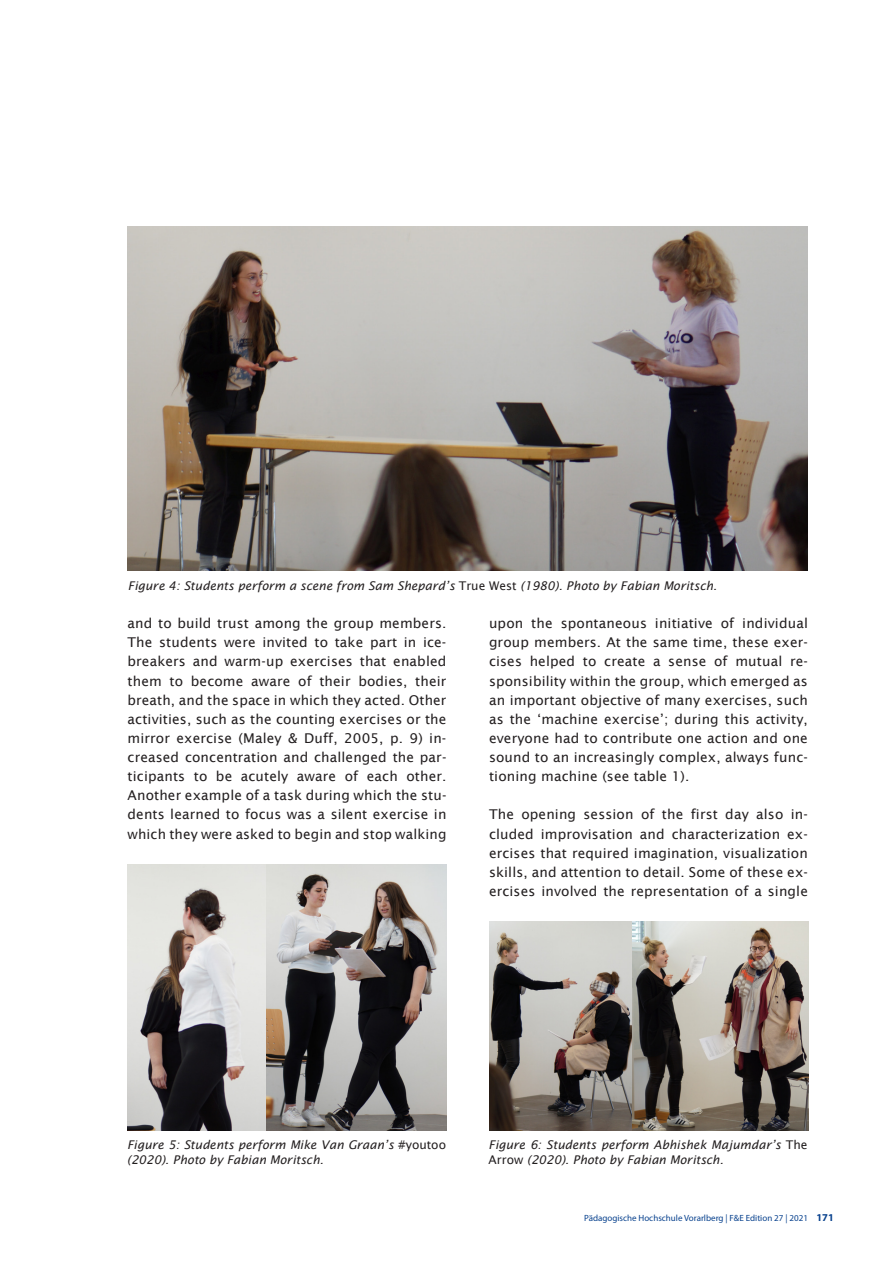
<style>
.page{position:relative;width:893px;height:1263px;background:#fff}
.page>*{position:absolute;margin:0;border:0;box-sizing:border-box;transform-origin:0 0}
.Fließtext{font:13.5px/19.2px "Lucida Sans";letter-spacing:.01em;color:#231f20;text-align:justify}
.Bildunterschrift{font:italic 12px/15px "Lucida Sans";color:#231f20}
.t1{font:9px "Myriad Pro";color:#09428e}
.s1{font-style:normal}
.s2{font-weight:700;font-size:10.5px}
</style>
<div class="page">
<img style="left:489px;top:921px;width:144px;height:210px">
<img style="left:128px;top:226px;width:680px;height:345px">
<img style="left:633px;top:921px;width:175px;height:210px">
<img style="left:266px;top:864px;width:180px;height:267px">
<img style="left:128px;top:864px;width:138px;height:267px">
<p class="Bildunterschrift" style="left:128px;top:578px;width:590px">Figure 4: Students perform a scene from Sam Shepard’s <span class="s1">True West</span> (1980). Photo by Fabian Moritsch.</p>
<p class="Fließtext" style="left:128px;top:614px;width:320px">and to build trust among the group members.<br>The students were invited to take part in ice&shy;breakers and warm-up exercises that enabled them to become aware of their bodies, their breath, and the space in which they acted. Other activities, such as the counting exercises or the mirror exercise (Maley &amp; Duff, 2005, p. 9) in&shy;creased concentration and challenged the par&shy;ticipants to be acutely aware of each other.<br>Another example of a task during which the stu&shy;dents learned to focus was a silent exercise in which they were asked to begin and stop walking</p>
<p class="Fließtext" style="left:489px;top:614px;width:320px">upon the spontaneous initiative of individual group members. At the same time, these exer&shy;cises helped to create a sense of mutual re&shy;sponsibility within the group, which emerged as an important objective of many exercises, such as the ‘machine exercise’; during this activity, everyone had to contribute one action and one sound to an increasingly complex, always func&shy;tioning machine (see table 1).</p>
<p class="Fließtext" style="left:489px;top:805px;width:320px">The opening session of the first day also in&shy;cluded improvisation and characterization ex&shy;ercises that required imagination, visualization skills, and attention to detail. Some of these ex&shy;ercises involved the representation of a single</p>
<p class="Bildunterschrift" style="left:127px;top:1137px;width:320px">Figure 5: Students perform Mike Van Graan’s <span class="s1">#youtoo </span>(2020). Photo by Fabian Moritsch.</p>
<p class="Bildunterschrift" style="left:489px;top:1137px;width:320px">Figure 6: Students perform Abhishek Majumdar’s <span class="s1">The<br>Arrow</span> (2020). Photo by Fabian Moritsch.</p>
<p class="t1" style="left:584px;top:1213px;width:251px">Pädagogische Hochschule Vorarlberg | F&amp;E Edition 27 | 2021 <span class="s2">171</span></p>
</div>
